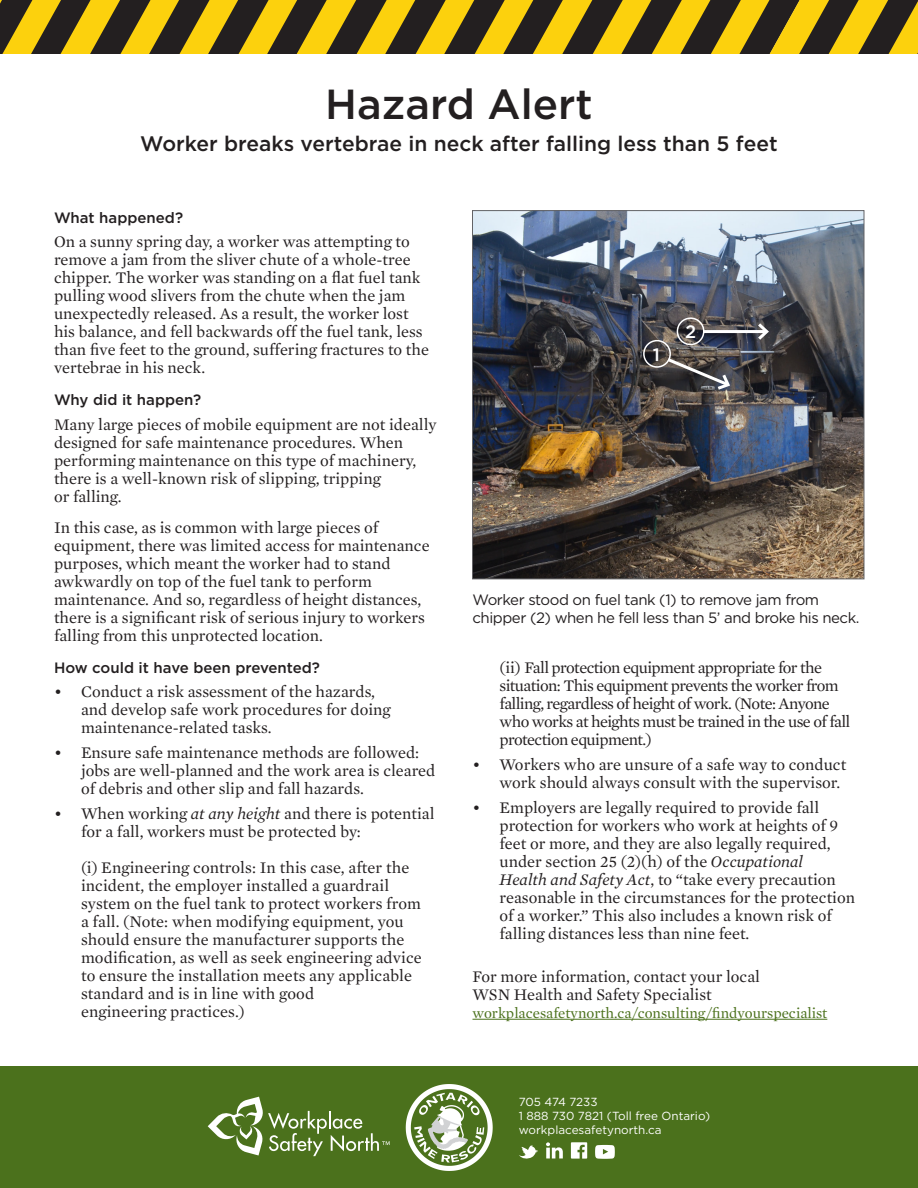
<style>
.page{position:relative;width:918px;height:1188px;background:#fff}
.page>*{position:absolute;margin:0;border:0;box-sizing:border-box;transform-origin:0 0}
.t1{font:500 42px "Gotham";color:#231f20}
.t2{font:500 21px "Gotham";color:#231f20}
.t3{font:500 18px "Gotham";color:#fff}
.t4{font:16.5px/18px "Mercury Text G1";color:#231f20}
.t5{font:16.5px/18px "Mercury Text G1";letter-spacing:-.035em;color:#231f20}
.t6{font:15px/18px "Gotham";letter-spacing:-.03em;color:#231f20}
.t7{font:500 15px "Gotham";color:#231f20}
.t8{font:15px "Mercury Text G1";color:#4b711c}
.t9{font:11.7px/14.1px "Gotham";color:#fff}
.s1{font-style:italic}
</style>
<div class="page">
<svg style="left:0;top:0;width:918px;height:54px"></svg>
<div style="left:0;top:1066px;width:918px;height:122px;background:#4b711c"></div>
<svg style="left:208px;top:1097px;width:182px;height:59px"></svg>
<svg style="left:546px;top:1142px;width:17px;height:16px"></svg>
<svg style="left:519px;top:1145px;width:19px;height:14px"></svg>
<svg style="left:595px;top:1145px;width:20px;height:14px"></svg>
<svg style="left:571px;top:1142px;width:16px;height:17px"></svg>
<svg style="left:406px;top:1084px;width:87px;height:87px"></svg>
<hr style="left:472px;top:1019px;width:355px;height:1px;background:#4b711c">
<img style="left:474px;top:212px;width:388px;height:365px">
<div style="left:472px;top:210px;width:392px;height:369px;border:1px solid #636366"></div>
<svg style="left:664px;top:356px;width:68px;height:36px"></svg>
<hr style="left:703px;top:330px;width:64px;height:3px;background:#fff">
<svg style="left:755px;top:320px;width:16px;height:23px"></svg>
<div style="left:643px;top:340px;width:28px;height:28px;border:2px solid #fff;border-radius:50%"></div>
<div style="left:677px;top:317px;width:27px;height:28px;border:2px solid #fff;border-radius:50%"></div>
<p class="t1" style="left:325px;top:79px;width:269px">Hazard Alert</p>
<p class="t2" style="left:140px;top:131px;width:639px">Worker breaks vertebrae in neck after falling less than 5 feet</p>
<p class="t7" style="left:54px;top:208px;width:131px">What happened?</p>
<p class="t4" style="left:54px;top:233px;width:377px">On a sunny spring day, a worker was attempting to remove a jam from the sliver chute of a whole-tree chipper. The worker was standing on a flat fuel tank pulling wood slivers from the chute when the jam unexpectedly released. As a result, the worker lost his balance, and fell backwards off the fuel tank, less than five feet to the ground, suffering fractures to the vertebrae in his neck.</p>
<p class="t7" style="left:54px;top:391px;width:149px">Why did it happen?</p>
<p class="t4" style="left:54px;top:415px;width:384px">Many large pieces of mobile equipment are not ideally designed for safe maintenance procedures. When performing maintenance on this type of machinery, there is a well-known risk of slipping, tripping<br>or falling.</p>
<p class="t4" style="left:54px;top:518px;width:377px">In this case, as is common with large pieces of equipment, there was limited access for maintenance purposes, which meant the worker had to stand awkwardly on top of the fuel tank to perform maintenance. And so, regardless of height distances, there is a significant risk of serious injury to workers falling from this unprotected location.</p>
<p class="t7" style="left:54px;top:658px;width:268px">How could it have been prevented?</p>
<p class="t4" style="left:81px;top:683px;width:311px;text-indent:-27px">• Conduct a risk assessment of the hazards, and develop safe work procedures for doing maintenance-related tasks.</p>
<p class="t4" style="left:81px;top:743px;width:356px;text-indent:-27px">• Ensure safe maintenance methods are followed: jobs are well-planned and the work area is cleared of debris and other slip and fall hazards.</p>
<p class="t4" style="left:81px;top:804px;width:355px;text-indent:-27px">• When working <span class="s1">at any height</span> and there is potential for a fall, workers must be protected by:</p>
<p class="t4" style="left:81px;top:858px;width:342px">(i) Engineering controls: In this case, after the incident, the employer installed a guardrail system on the fuel tank to protect workers from a fall. (Note: when modifying equipment, you should ensure the manufacturer supports the modification, as well as seek engineering advice to ensure the installation meets any applicable standard and is in line with good<br>engineering practices.)</p>
<p class="t3" style="left:653px;top:343px;width:9px">1</p>
<p class="t3" style="left:685px;top:320px;width:13px">2</p>
<p class="t6" style="left:472px;top:591px;width:389px">Worker stood on fuel tank (1) to remove jam from chipper (2) when he fell less than 5’ and broke his neck.</p>
<p class="t5" style="left:500px;top:659px;width:352px">(ii) Fall protection equipment appropriate for the situation: This equipment prevents the worker from falling, regardless of height of work. (Note: Anyone who works at heights must be trained in the use of fall protection equipment.)</p>
<p class="t4" style="left:500px;top:755px;width:348px;text-indent:-27px">• Workers who are unsure of a safe way to conduct work should always consult with the supervisor.</p>
<p class="t4" style="left:500px;top:798px;width:357px;text-indent:-27px">• Employers are legally required to provide fall protection for workers who work at heights of 9 feet or more, and they are also legally required, under section 25 (2)(h) of the <span class="s1">Occupational<br>Health and Safety Act</span>, to “take every precaution reasonable in the circumstances for the protection of a worker.” This also includes a known risk of falling distances less than nine feet.</p>
<p class="t4" style="left:472px;top:967px;width:289px">For more information, contact your local<br>WSN Health and Safety Specialist</p>
<p class="t8" style="left:472px;top:1003px;width:356px">workplacesafetynorth.ca/consulting/findyourspecialist</p>
<p class="t9" style="left:519px;top:1094px;width:193px">705 474 7233<br>1 888 730 7821 (Toll free Ontario) workplacesafetynorth.ca</p>
</div>
